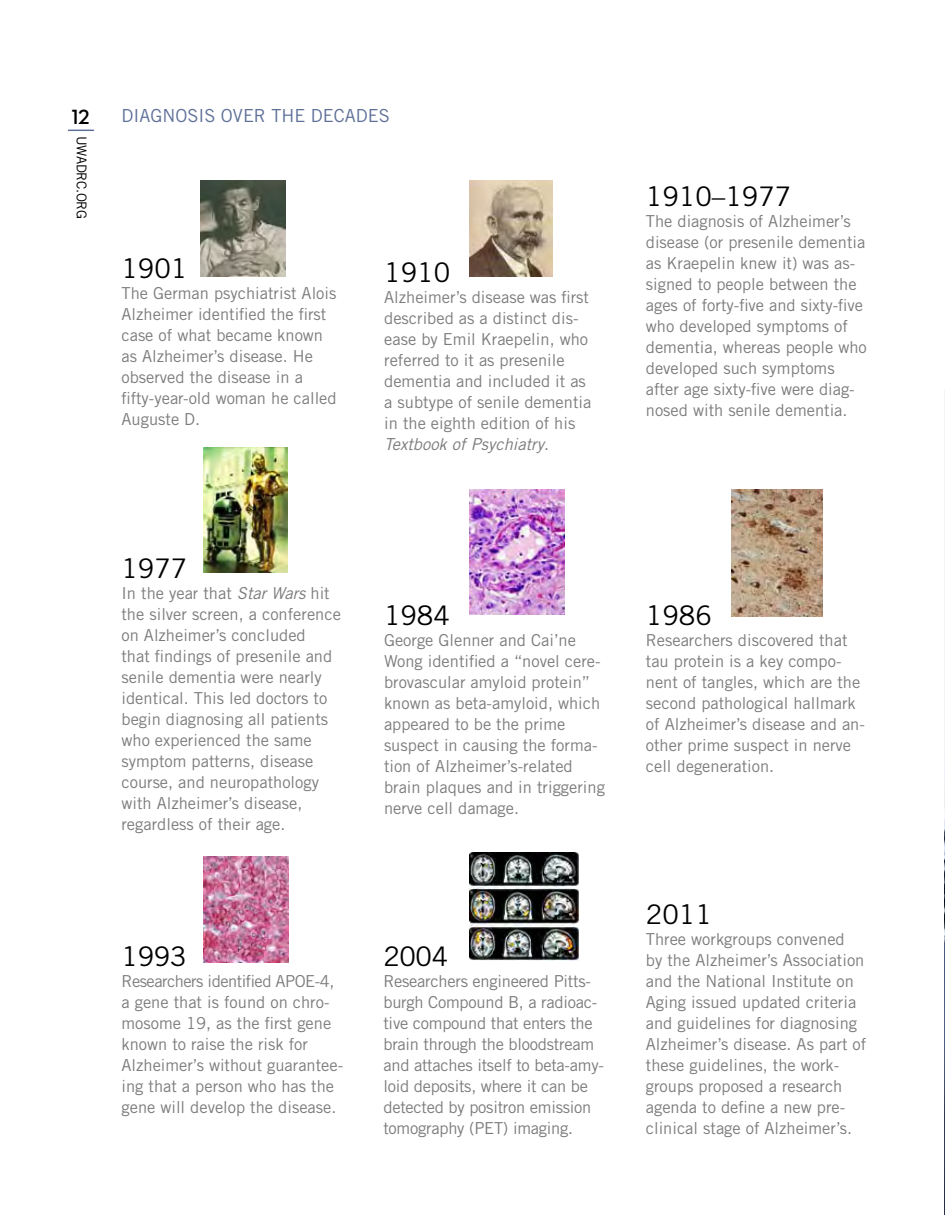
<style>
.page{position:relative;width:945px;height:1215px;background:#fff}
.page>*{position:absolute;margin:0;border:0;box-sizing:border-box;transform-origin:0 0}
.t1{font:27px "Trade Gothic";color:#000}
.t2{font:21px "Neutraface Display Bold Alt";color:#000}
.t3{font:18px "Trade Gothic";color:#5e7098}
.t4{font:16.5px/21px "Trade Gothic";color:#7c7c7c}
.t5{font:13.5px "Trade Gothic";letter-spacing:-.025em;color:#000}
.s1{font-style:italic}
</style>
<div class="page">
<img style="left:944px;top:389px;width:1px;height:826px">
<img style="left:470px;top:489px;width:94px;height:126px">
<img style="left:200px;top:180px;width:85px;height:97px">
<img style="left:203px;top:856px;width:85px;height:107px">
<img style="left:204px;top:448px;width:84px;height:124px">
<img style="left:470px;top:180px;width:83px;height:97px">
<img style="left:732px;top:490px;width:90px;height:126px">
<img style="left:470px;top:853px;width:109px;height:107px">
<svg style="left:69px;top:130px;width:24px;height:1px"></svg>
<p class="t2" style="left:72px;top:105px;width:19px">12</p>
<p class="t5" style="left:90px;top:136px;width:85px;rotate:90deg">UWADRC.ORG</p>
<p class="t3" style="left:122px;top:105px;width:270px">DIAGNOSIS OVER THE DECADES</p>
<h1 class="t1" style="left:122px;top:252px;width:67px">1901</h1>
<p class="t4" style="left:122px;top:283px;width:217px">The German psychiatrist Alois<br>Alzheimer identified the first case of what became known as Alzheimer’s disease. He observed the disease in a fifty-year-old woman he called<br>Auguste D.</p>
<h1 class="t1" style="left:384px;top:256px;width:67px">1910</h1>
<p class="t4" style="left:384px;top:287px;width:209px">Alzheimer’s disease was first described as a distinct dis&shy;ease by Emil Kraepelin, who referred to it as presenile dementia and included it as a subtype of senile dementia in the eighth edition of his<br><span class="s1">Textbook of Psychiatry</span>.</p>
<h1 class="t1" style="left:646px;top:180px;width:147px">1910–1977</h1>
<p class="t4" style="left:646px;top:210px;width:222px">The diagnosis of Alzheimer’s disease (or presenile dementia as Kraepelin knew it) was as&shy;signed to people between the ages of forty-five and sixty-five who developed symptoms of dementia, whereas people who developed such symptoms after age sixty-five were diag&shy;nosed with senile dementia.</p>
<h1 class="t1" style="left:122px;top:552px;width:67px">1977</h1>
<p class="t4" style="left:122px;top:582px;width:221px">In the year that <span class="s1">Star Wars</span> hit the silver screen, a conference on Alzheimer’s concluded<br>that findings of presenile and senile dementia were nearly identical. This led doctors to begin diagnosing all patients who experienced the same symptom patterns, disease course, and neuropathology with Alzheimer’s disease, regardless of their age.</p>
<h1 class="t1" style="left:384px;top:599px;width:67px">1984</h1>
<p class="t4" style="left:384px;top:629px;width:222px">George Glenner and Cai’ne<br>Wong identified a “novel cere&shy;brovascular amyloid protein” known as beta-amyloid, which appeared to be the prime suspect in causing the forma&shy;tion of Alzheimer’s-related brain plaques and in triggering nerve cell damage.</p>
<h1 class="t1" style="left:122px;top:940px;width:67px">1993</h1>
<p class="t4" style="left:122px;top:971px;width:223px">Researchers identified APOE-4, a gene that is found on chro&shy;mosome 19, as the first gene known to raise the risk for<br>Alzheimer’s without guarantee&shy;ing that a person who has the gene will develop the disease.</p>
<h1 class="t1" style="left:383px;top:941px;width:66px">2004</h1>
<p class="t4" style="left:383px;top:971px;width:222px">Researchers engineered Pitts&shy;burgh Compound B, a radioac&shy;tive compound that enters the brain through the bloodstream and attaches itself to beta-amy&shy;loid deposits, where it can be detected by positron emission tomography (PET) imaging.</p>
<h1 class="t1" style="left:646px;top:599px;width:67px">1986</h1>
<p class="t4" style="left:646px;top:629px;width:221px">Researchers discovered that tau protein is a key compo&shy;nent of tangles, which are the second pathological hallmark of Alzheimer’s disease and an&shy;other prime suspect in nerve cell degeneration.</p>
<h1 class="t1" style="left:646px;top:898px;width:67px">2011</h1>
<p class="t4" style="left:646px;top:929px;width:222px">Three workgroups convened<br>by the Alzheimer’s Association and the National Institute on<br>Aging issued updated criteria and guidelines for diagnosing<br>Alzheimer’s disease. As part of these guidelines, the work&shy;groups proposed a research agenda to define a new pre&shy;clinical stage of Alzheimer’s.</p>
</div>
